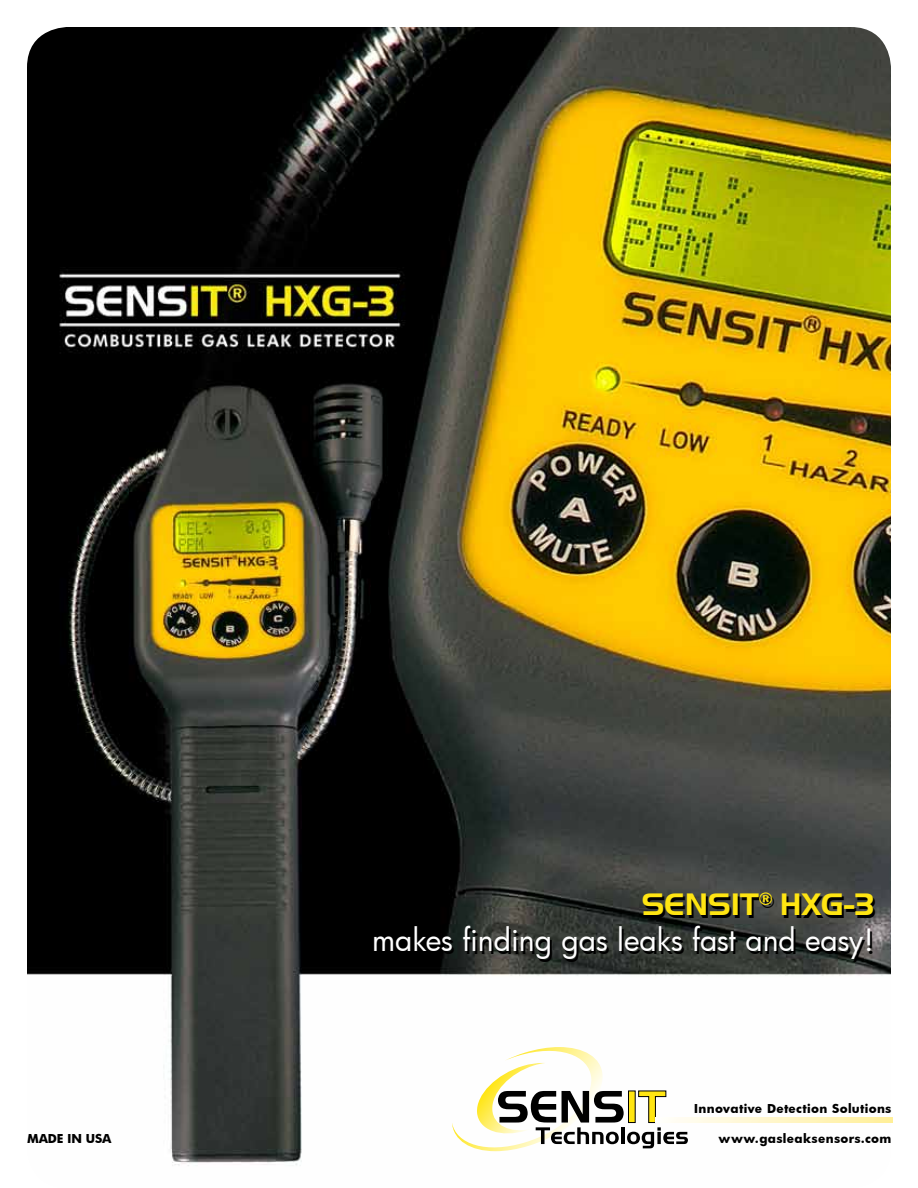
<style>
.page{position:relative;width:918px;height:1188px;background:#fff}
.page>*{position:absolute;margin:0;border:0;box-sizing:border-box;transform-origin:0 0}
.t1{font:30px "Futura";color:#fff}
.t2{font:30px "Handel Gothic BT";color:#ffe512}
.t3{font:17.55px "Handel Gothic BT";color:#000}
.t4{font:700 12px "Futura";letter-spacing:.025em;color:#000}
.t5{font:700 12px "Futura";letter-spacing:-.005em;color:#000}
</style>
<div class="page">
<img style="left:27px;top:27px;width:864px;height:1139px">
<svg style="left:452px;top:1044px;width:236px;height:110px"></svg>
<svg style="left:656px;top:1118px;width:236px;height:4px"></svg>
<p class="t5" style="left:27px;top:1130px;width:86px">MADE IN USA</p>
<h1 class="t2" style="left:642px;top:886px;width:234px">SENSIT<sup>®</sup> HXG-3</h1>
<h1 class="t1" style="left:372px;top:920px;width:503px">makes finding gas leaks fast and easy!</h1>
<h2 class="t3" style="left:761px;top:892px;width:16px">®</h2>
<p class="t4" style="left:694px;top:1100px;width:199px">Innovative Detection Solutions</p>
<p class="t4" style="left:719px;top:1130px;width:174px">www.gasleaksensors.com</p>
</div>
